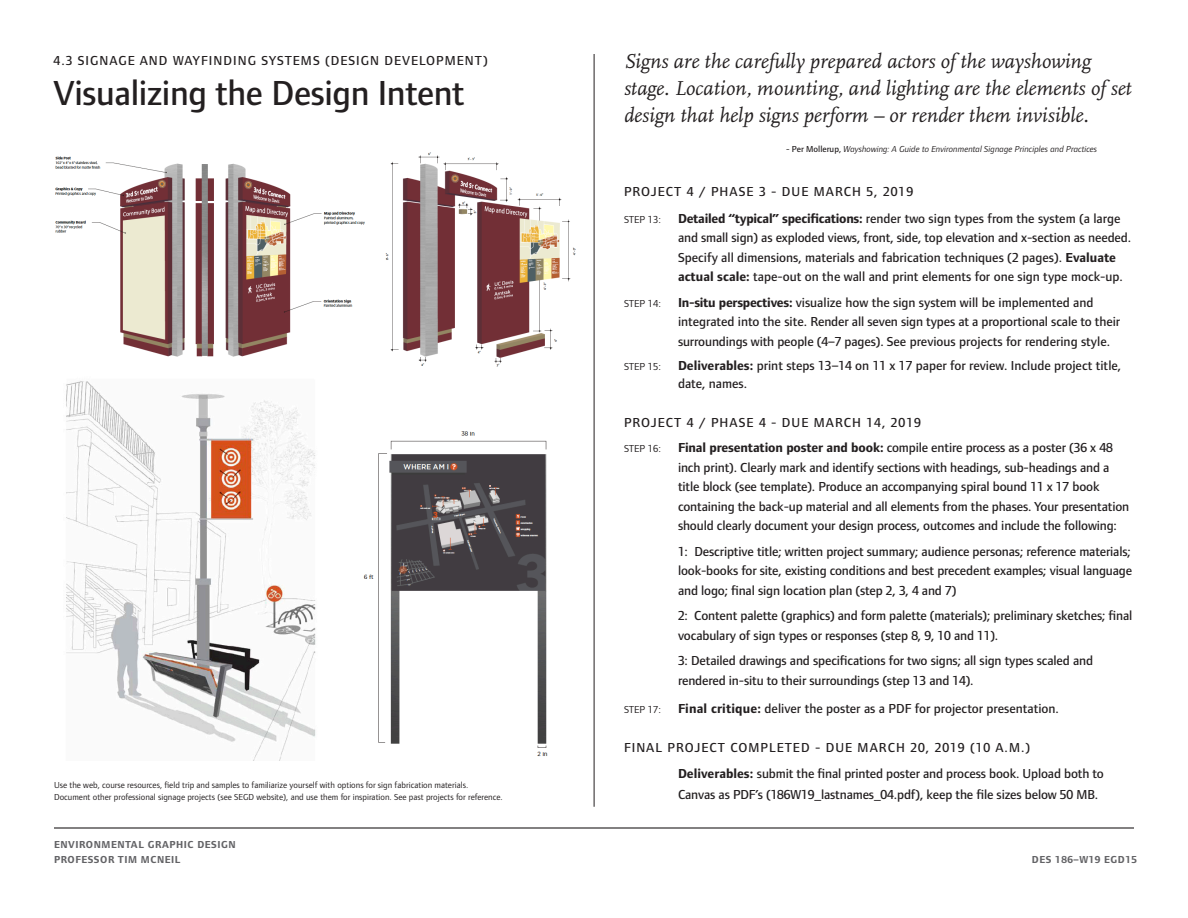
<style>
.page{position:relative;width:1188px;height:918px;background:#fff}
.page>*{position:absolute;margin:0;border:0;box-sizing:border-box;transform-origin:0 0}
.t1{font:500 36px "Foundry Form Sans";letter-spacing:-.01em;color:#231f20}
.t2{font:italic 21px/27px "Scala";color:#231f20}
.t3{font:500 13.5px/19.5px "Foundry Form Sans";letter-spacing:-.01em;color:#231f20}
.t4{font:500 13.5px "Foundry Form Sans";letter-spacing:.075em;color:#231f20}
.t5{font:700 10.5px/15px "Foundry Form Sans";letter-spacing:.05em;color:#636366}
.t6{font:10.5px "Foundry Form Sans";color:#231f20}
.t7{font:9px "Foundry Form Sans";color:#231f20}
.t8{font:italic 9px "Foundry Form Sans";color:#231f20}
.s1{font-weight:500;font-style:normal}
.s2{font-weight:700}
</style>
<div class="page">
<hr style="left:54px;top:827px;width:1080px;height:2px;background:#231f20">
<hr style="left:594px;top:54px;width:1px;height:753px;background:#231f20">
<img style="left:66px;top:381px;width:250px;height:380px">
<img style="left:55px;top:152px;width:521px;height:215px">
<img style="left:363px;top:431px;width:185px;height:325px">
<p class="t4" style="left:54px;top:53px;width:436px">4.3 SIGNAGE AND WAYFINDING SYSTEMS (DESIGN DEVELOPMENT)</p>
<p class="t1" style="left:54px;top:73px;width:413px">Visualizing the Design Intent</p>
<p class="t7" style="left:54px;top:780px;width:416px">Use the web, course resources, field trip and samples to familiarize yourself with options for sign fabrication materials.</p>
<p class="t7" style="left:54px;top:792px;width:450px">Document other professional signage projects (see SEGD website), and use them for inspiration. See past projects for reference.</p>
<p class="t5" style="left:54px;top:837px;width:183px">ENVIRONMENTAL GRAPHIC DESIGN<br>PROFESSOR TIM MCNEIL</p>
<p class="t2" style="left:624px;top:48px;width:509px">Signs are the carefully prepared actors of the wayshowing stage. Location, mounting, and lighting are the elements of set design that help signs perform – or render them invisible.</p>
<p class="t8" style="left:786px;top:144px;width:313px"><span class="s1">- Per Mollerup,</span> Wayshowing: A Guide to Environmental Signage Principles and Practices</p>
<p class="t4" style="left:624px;top:184px;width:291px">PROJECT 4 / PHASE 3 - DUE MARCH 5, 2019</p>
<p class="t6" style="left:624px;top:213px;width:39px">STEP 13:</p>
<p class="t3" style="left:678px;top:208px;width:455px"><span class="s2">Detailed “typical” specifications:</span> render two sign types from the system (a large and small sign) as exploded views, front, side, top elevation and x-section as needed.<br>Specify all dimensions, materials and fabrication techniques (2 pages). <span class="s2">Evaluate actual scale:</span> tape-out on the wall and print elements for one sign type mock-up.</p>
<p class="t6" style="left:624px;top:297px;width:39px">STEP 14:</p>
<p class="t3" style="left:678px;top:292px;width:444px"><span class="s2">In-situ perspectives:</span> visualize how the sign system will be implemented and integrated into the site. Render all seven sign types at a proportional scale to their surroundings with people (4–7 pages). See previous projects for rendering style.</p>
<p class="t6" style="left:624px;top:360px;width:39px">STEP 15:</p>
<p class="t3" style="left:678px;top:356px;width:445px;line-height:18px"><span class="s2">Deliverables:</span> print steps 13–14 on 11 x 17 paper for review. Include project title, date, names.</p>
<p class="t4" style="left:624px;top:415px;width:298px">PROJECT 4 / PHASE 4 - DUE MARCH 14, 2019</p>
<p class="t6" style="left:624px;top:443px;width:39px">STEP 16:</p>
<p class="t3" style="left:678px;top:438px;width:436px"><span class="s2">Final presentation poster and book:</span> compile entire process as a poster (36 x 48 inch print). Clearly mark and identify sections with headings, sub-headings and a title block (see template). Produce an accompanying spiral bound 11 x 17 book</p>
<p class="t3" style="left:678px;top:496px;width:453px">containing the back-up material and all elements from the phases. Your presentation should clearly document your design process, outcomes and include the following:</p>
<p class="t3" style="left:678px;top:541px;width:456px;text-align:justify">1: Descriptive title; written project summary; audience personas; reference materials; look-books for site, existing conditions and best precedent examples; visual language and logo; final sign location plan (step 2, 3, 4 and 7)</p>
<p class="t3" style="left:678px;top:606px;width:456px">2: Content palette (graphics) and form palette (materials); preliminary sketches; final vocabulary of sign types or responses (step 8, 9, 10 and 11).</p>
<p class="t3" style="left:678px;top:651px;width:417px">3: Detailed drawings and specifications for two signs; all sign types scaled and rendered in-situ to their surroundings (step 13 and 14).</p>
<p class="t6" style="left:624px;top:704px;width:39px">STEP 17:</p>
<p class="t3" style="left:678px;top:699px;width:382px"><span class="s2">Final critique:</span> deliver the poster as a PDF for projector presentation.</p>
<p class="t4" style="left:624px;top:740px;width:408px">FINAL PROJECT COMPLETED - DUE MARCH 20, 2019 (10 A.M.)</p>
<p class="t3" style="left:678px;top:763px;width:427px;line-height:21px"><span class="s2">Deliverables:</span> submit the final printed poster and process book. Upload both to<br>Canvas as PDF’s (186W19_lastnames_04.pdf), keep the file sizes below 50 MB.</p>
<p class="t5" style="left:1032px;top:852px;width:107px">DES 186–W19 EGD15</p>
</div>
